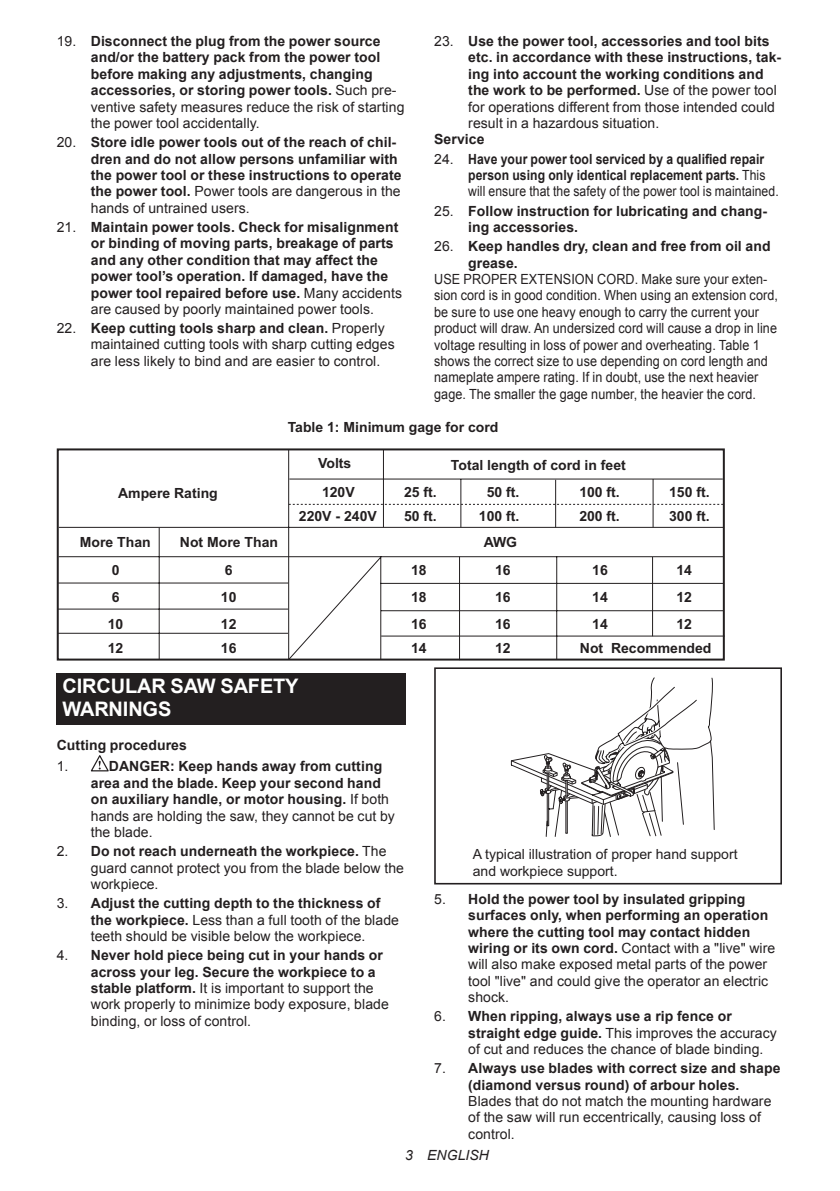
<style>
.page{position:relative;width:840px;height:1191px;background:#fff}
.page>*{position:absolute;margin:0;border:0;box-sizing:border-box;transform-origin:0 0}
.t1{font:700 20px/23.4px "Arial";letter-spacing:-.01em;color:#fff}
.t2{font:700 14px/16.4px "Arial";letter-spacing:.005em;color:#231f20}
.t3{font:14px/16.4px "Arial";letter-spacing:.005em;color:#231f20}
.t4{font:14px/16.4px "Arial";letter-spacing:.005em;color:#231f20;scale:.9 1}
.t5{font:700 14px/16.4px "Arial";letter-spacing:.005em;color:#231f20;scale:.87 1}
.t6{font:italic 14px "Arial";letter-spacing:.005em;color:#231f20}
.s1{font-weight:400}
.s2{font-weight:700}
</style>
<div class="page">
<svg style="left:57px;top:451px;width:667px;height:210px"></svg>
<div style="left:57px;top:448px;width:667px;height:212px;border:2px solid #231f20"></div>
<hr style="left:460px;top:479px;width:1px;height:48px;background:#231f20">
<hr style="left:459px;top:556px;width:1px;height:104px;background:#231f20">
<hr style="left:652px;top:479px;width:1px;height:48px;background:#231f20">
<hr style="left:651px;top:557px;width:1px;height:79px;background:#231f20">
<hr style="left:289px;top:478px;width:433px;height:1px;background:#231f20">
<div style="left:57px;top:673px;width:348px;height:52px;background:#231f20"></div>
<svg style="left:91px;top:755px;width:18px;height:16px"></svg>
<svg style="left:510px;top:677px;width:204px;height:160px"></svg>
<div style="left:434px;top:667px;width:347px;height:217px;border:2px solid #231f20"></div>
<p class="t2" style="left:468px;top:33px;width:314px;text-indent:-34px"><span class="s1">23.</span> Use the power tool, accessories and tool bits etc. in accordance with these instructions, tak&shy;ing into account the working conditions and the work to be performed. <span class="s1">Use of the power tool for operations different from those intended could result in a hazardous situation.</span></p>
<p class="t2" style="left:434px;top:132px;width:52px">Service</p>
<p class="t5" style="left:468px;top:151px;width:358px;text-indent:-34px"><span class="s1">24.</span> Have your power tool serviced by a qualified repair person using only identical replacement parts. <span class="s1">This will ensure that the safety of the power tool is maintained.</span></p>
<p class="t2" style="left:468px;top:203px;width:300px;text-indent:-34px"><span class="s1">25.</span> Follow instruction for lubricating and chang&shy;ing accessories.</p>
<p class="t2" style="left:468px;top:238px;width:304px;text-indent:-34px"><span class="s1">26.</span> Keep handles dry, clean and free from oil and grease.</p>
<p class="t4" style="left:434px;top:271px;width:383px">USE PROPER EXTENSION CORD. Make sure your exten&shy;sion cord is in good condition. When using an extension cord, be sure to use one heavy enough to carry the current your product will draw. An undersized cord will cause a drop in line voltage resulting in loss of power and overheating. Table 1 shows the correct size to use depending on cord length and nameplate ampere rating. If in doubt, use the next heavier gage. The smaller the gage number, the heavier the cord.</p>
<p class="t2" style="left:287px;top:419px;width:212px">Table 1: Minimum gage for cord</p>
<p class="t2" style="left:91px;top:33px;width:315px;text-indent:-34px"><span class="s1">19.</span> Disconnect the plug from the power source and/or the battery pack from the power tool before making any adjustments, changing accessories, or storing power tools. <span class="s1">Such pre&shy;ventive safety measures reduce the risk of starting the power tool accidentally.</span></p>
<p class="t2" style="left:91px;top:134px;width:312px;text-indent:-34px"><span class="s1">20.</span> Store idle power tools out of the reach of chil&shy;dren and do not allow persons unfamiliar with the power tool or these instructions to operate the power tool. <span class="s1">Power tools are dangerous in the hands of untrained users.</span></p>
<p class="t2" style="left:91px;top:219px;width:312px;text-indent:-34px"><span class="s1">21.</span> Maintain power tools. Check for misalignment or binding of moving parts, breakage of parts and any other condition that may affect the power tool’s operation. If damaged, have the power tool repaired before use. <span class="s1">Many accidents are caused by poorly maintained power tools.</span></p>
<p class="t3" style="left:91px;top:320px;width:305px;text-indent:-34px">22. <span class="s2">Keep cutting tools sharp and clean.</span> Properly maintained cutting tools with sharp cutting edges are less likely to bind and are easier to control.</p>
<p class="t2" style="left:318px;top:455px;width:35px">Volts</p>
<p class="t2" style="left:450px;top:457px;width:176px">Total length of cord in feet</p>
<p class="t2" style="left:118px;top:485px;width:101px">Ampere Rating</p>
<p class="t2" style="left:322px;top:484px;width:34px">120V</p>
<p class="t2" style="left:404px;top:484px;width:34px">25 ft.</p>
<p class="t2" style="left:486px;top:484px;width:34px">50 ft.</p>
<p class="t2" style="left:579px;top:484px;width:42px">100 ft.</p>
<p class="t2" style="left:668px;top:484px;width:42px">150 ft.</p>
<p class="t2" style="left:299px;top:508px;width:79px">220V - 240V</p>
<p class="t2" style="left:404px;top:508px;width:34px">50 ft.</p>
<p class="t2" style="left:478px;top:508px;width:42px">100 ft.</p>
<p class="t2" style="left:579px;top:508px;width:42px">200 ft.</p>
<p class="t2" style="left:668px;top:508px;width:42px">300 ft.</p>
<p class="t2" style="left:80px;top:535px;width:72px">More Than</p>
<p class="t2" style="left:180px;top:535px;width:99px">Not More Than</p>
<p class="t2" style="left:483px;top:535px;width:35px">AWG</p>
<p class="t2" style="left:112px;top:562px;width:9px">0</p>
<p class="t2" style="left:225px;top:562px;width:9px">6</p>
<p class="t2" style="left:108px;top:583px;width:17px;line-height:27.2px">6<br>10</p>
<p class="t2" style="left:108px;top:640px;width:17px">12</p>
<p class="t2" style="left:221px;top:583px;width:17px;line-height:27.2px">10<br>12</p>
<p class="t2" style="left:221px;top:640px;width:17px">16</p>
<p class="t2" style="left:411px;top:557px;width:17px;line-height:26.8px;text-align:justify">18<br>18<br>16</p>
<p class="t2" style="left:411px;top:640px;width:17px">14</p>
<p class="t2" style="left:495px;top:562px;width:17px">16</p>
<p class="t2" style="left:592px;top:562px;width:17px">16</p>
<p class="t2" style="left:676px;top:562px;width:17px">14</p>
<p class="t2" style="left:495px;top:589px;width:17px">16</p>
<p class="t2" style="left:592px;top:589px;width:17px">14</p>
<p class="t2" style="left:495px;top:612px;width:17px;line-height:24.6px">16<br>12</p>
<p class="t2" style="left:592px;top:616px;width:17px">14</p>
<p class="t2" style="left:676px;top:583px;width:17px;line-height:27.2px">12<br>12</p>
<p class="t2" style="left:579px;top:640px;width:133px">Not Recommended</p>
<h1 class="t1" style="left:62px;top:675px;width:237px">CIRCULAR SAW SAFETY<br>WARNINGS</h1>
<p class="t2" style="left:57px;top:737px;width:132px">Cutting procedures</p>
<p class="t3" style="left:57px;top:758px;width:13px">1.</p>
<p class="t2" style="left:91px;top:758px;width:305px;text-indent:18px">DANGER: Keep hands away from cutting area and the blade. Keep your second hand on auxiliary handle, or motor housing. <span class="s1">If both hands are holding the saw, they cannot be cut by the blade.</span></p>
<p class="t3" style="left:91px;top:843px;width:314px;text-indent:-34px">2. <span class="s2">Do not reach underneath the workpiece.</span> The guard cannot protect you from the blade below the workpiece.</p>
<p class="t3" style="left:91px;top:895px;width:309px;text-indent:-34px">3. <span class="s2">Adjust the cutting depth to the thickness of the workpiece.</span> Less than a full tooth of the blade teeth should be visible below the workpiece.</p>
<p class="t3" style="left:91px;top:947px;width:299px;text-indent:-34px">4. <span class="s2">Never hold piece being cut in your hands or across your leg. Secure the workpiece to a stable platform.</span> It is important to support the work properly to minimize body exposure, blade binding, or loss of control.</p>
<p class="t3" style="left:472px;top:846px;width:266px;line-height:17px">A typical illustration of proper hand support and workpiece support.</p>
<p class="t2" style="left:468px;top:891px;width:308px;text-indent:-34px"><span class="s1">5.</span> Hold the power tool by insulated gripping surfaces only, when performing an operation where the cutting tool may contact hidden wiring or its own cord. <span class="s1">Contact with a "live" wire will also make exposed metal parts of the power tool "live" and could give the operator an electric shock.</span></p>
<p class="t3" style="left:468px;top:1008px;width:310px;text-indent:-34px">6. <span class="s2">When ripping, always use a rip fence or straight edge guide.</span> This improves the accuracy of cut and reduces the chance of blade binding.</p>
<p class="t2" style="left:434px;top:1060px;width:348px;text-align:center"><span class="s1">7.</span> Always use blades with correct size and shape (diamond versus round) of arbour holes.</p>
<p class="t3" style="left:468px;top:1093px;width:304px">Blades that do not match the mounting hardware of the saw will run eccentrically, causing loss of control.</p>
<p class="t6" style="left:405px;top:1146px;width:85px">3 ENGLISH</p>
</div>
